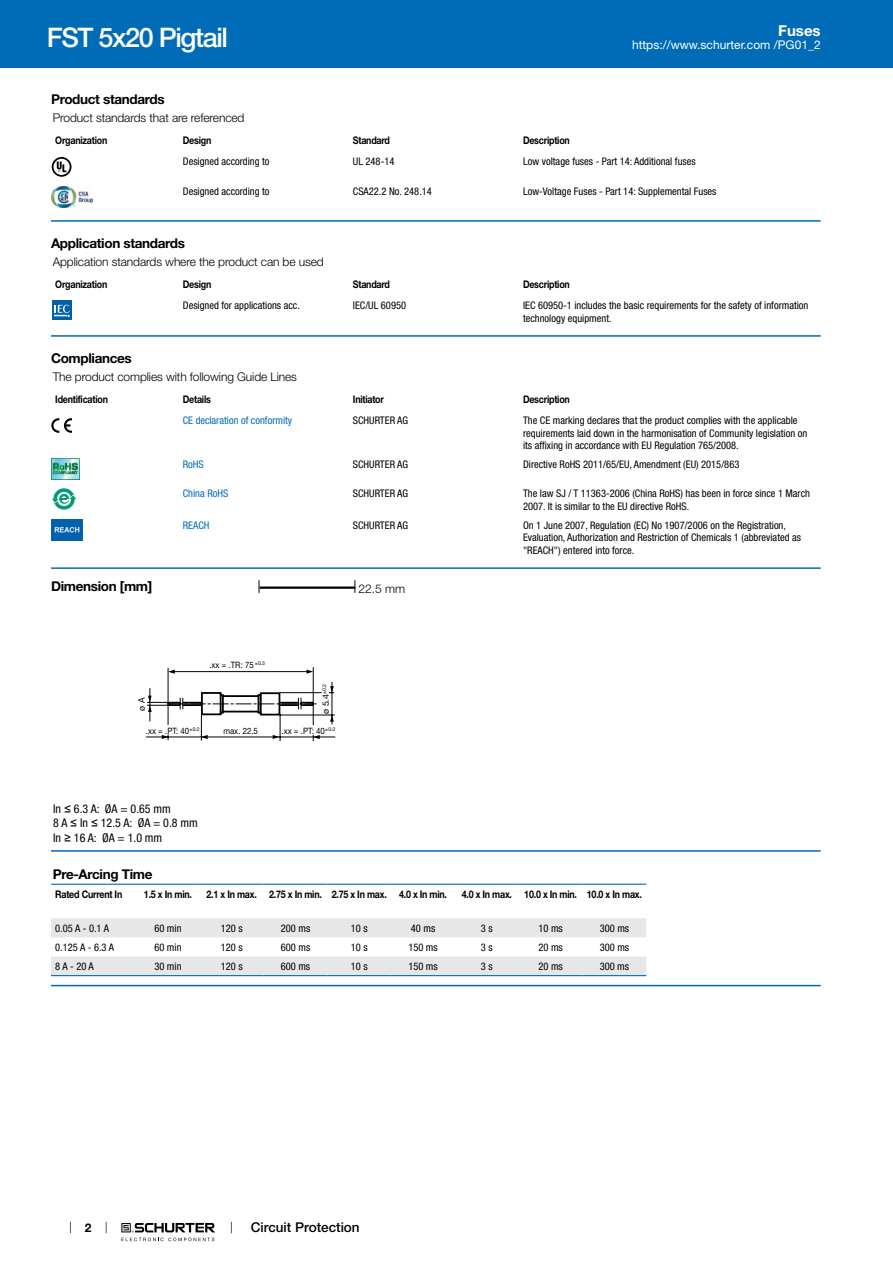
<style>
.page{position:relative;width:893px;height:1263px;background:#fff}
.page>*{position:absolute;margin:0;border:0;box-sizing:border-box;transform-origin:0 0}
.t1{font:500 27px "Helvetica Neue LT";letter-spacing:-.05em;color:#fff}
.t2{font:700 15px "Helvetica Neue LT";color:#fff}
.t3{font:700 13.5px "Helvetica Neue LT";letter-spacing:-.025em;color:#000}
.t4{font:500 13.5px "Helvetica Neue LT";color:#000}
.t5{font:300 12px "Helvetica Neue LT";letter-spacing:-.01em;color:#000}
.t6{font:condensed 12px/14.4px "Helvetica Neue LT";color:#000}
.t7{font:12px "Helvetica Neue LT";color:#fff}
.t8{font:700 12px "Helvetica Neue LT";color:#000}
.t9{font:condensed 10.5px/12.6px "Helvetica Neue LT";color:#000}
.t10{font:700 10.5px "Helvetica Neue LT";letter-spacing:-.025em;color:#000;scale:.85 1}
.t11{font:condensed 10.5px "Helvetica Neue LT";color:#006bb6}
.t12{font:8.7px "Helvetica Neue LT";color:#000;scale:.89 1}
.t13{font:8.7px "Helvetica Neue LT";color:#000}
.t14{font:5.1px "Helvetica Neue LT";color:#000}
.s1{font-family:"Arial Unicode MS";font-stretch:normal}
</style>
<div class="page">
<svg style="left:70px;top:1221px;width:1px;height:12px"></svg>
<svg style="left:121px;top:1223px;width:94px;height:18px"></svg>
<div style="left:0;top:0;width:893px;height:68px;background:#006bb6"></div>
<svg style="left:52px;top:157px;width:19px;height:20px"></svg>
<img style="left:51px;top:186px;width:42px;height:21px">
<hr style="left:51px;top:220px;width:770px;height:2px;background:#006bb6">
<svg style="left:52px;top:300px;width:20px;height:20px"></svg>
<div style="left:52px;top:301px;width:19px;height:19px;background:#0060a9"></div>
<svg style="left:54px;top:305px;width:16px;height:12px"></svg>
<hr style="left:51px;top:335px;width:770px;height:2px;background:#006bb6">
<svg style="left:51px;top:418px;width:21px;height:15px"></svg>
<img style="left:51px;top:458px;width:29px;height:22px">
<svg style="left:53px;top:488px;width:22px;height:22px"></svg>
<svg style="left:57px;top:492px;width:14px;height:14px"></svg>
<svg style="left:52px;top:494px;width:25px;height:9px"></svg>
<img style="left:51px;top:519px;width:32px;height:22px">
<hr style="left:51px;top:567px;width:770px;height:2px;background:#006bb6">
<svg style="left:259px;top:580px;width:1px;height:13px"></svg>
<hr style="left:260px;top:586px;width:95px;height:3px;background:#000">
<svg style="left:355px;top:580px;width:1px;height:13px"></svg>
<hr style="left:146px;top:737px;width:189px;height:1px;background:#000">
<hr style="left:279px;top:692px;width:43px;height:1px;background:#000">
<hr style="left:332px;top:682px;width:1px;height:42px;background:#000">
<hr style="left:279px;top:715px;width:56px;height:1px;background:#000">
<hr style="left:150px;top:688px;width:1px;height:33px;background:#000">
<hr style="left:168px;top:668px;width:1px;height:35px;background:#000">
<hr style="left:170px;top:671px;width:140px;height:1px;background:#000">
<hr style="left:313px;top:667px;width:1px;height:36px;background:#000">
<svg style="left:168px;top:670px;width:7px;height:4px"></svg>
<svg style="left:307px;top:669px;width:6px;height:5px"></svg>
<svg style="left:329px;top:686px;width:5px;height:7px"></svg>
<svg style="left:330px;top:715px;width:4px;height:7px"></svg>
<svg style="left:147px;top:691px;width:173px;height:50px"></svg>
<hr style="left:51px;top:850px;width:770px;height:2px;background:#006bb6">
<svg style="left:51px;top:918px;width:595px;height:57px"></svg>
<hr style="left:51px;top:884px;width:85px;height:1px;background:#006bb6">
<hr style="left:136px;top:884px;width:64px;height:1px;background:#006bb6">
<hr style="left:200px;top:884px;width:64px;height:1px;background:#006bb6">
<hr style="left:264px;top:884px;width:63px;height:1px;background:#006bb6">
<hr style="left:327px;top:884px;width:64px;height:1px;background:#006bb6">
<hr style="left:391px;top:884px;width:64px;height:1px;background:#006bb6">
<hr style="left:455px;top:884px;width:64px;height:1px;background:#006bb6">
<hr style="left:519px;top:884px;width:64px;height:1px;background:#006bb6">
<hr style="left:583px;top:884px;width:63px;height:1px;background:#006bb6">
<hr style="left:51px;top:975px;width:85px;height:1px;background:#006bb6">
<hr style="left:136px;top:975px;width:64px;height:1px;background:#006bb6">
<hr style="left:200px;top:975px;width:64px;height:1px;background:#006bb6">
<hr style="left:264px;top:975px;width:63px;height:1px;background:#006bb6">
<hr style="left:327px;top:975px;width:64px;height:1px;background:#006bb6">
<hr style="left:391px;top:975px;width:64px;height:1px;background:#006bb6">
<hr style="left:455px;top:975px;width:64px;height:1px;background:#006bb6">
<hr style="left:519px;top:975px;width:64px;height:1px;background:#006bb6">
<hr style="left:583px;top:975px;width:63px;height:1px;background:#006bb6">
<hr style="left:51px;top:985px;width:770px;height:1px;background:#006bb6">
<h1 class="t1" style="left:47px;top:21px;width:183px">FST 5x20 Pigtail</h1>
<h2 class="t2" style="left:778px;top:21px;width:44px">Fuses</h2>
<p class="t7" style="left:632px;top:38px;width:190px">https://www.schurter.com /PG01_2</p>
<p class="t3" style="left:51px;top:91px;width:115px">Product standards</p>
<p class="t5" style="left:53px;top:110px;width:193px">Product standards that are referenced</p>
<p class="t10" style="left:55px;top:134px;width:63px">Organization</p>
<p class="t10" style="left:183px;top:134px;width:35px">Design</p>
<p class="t10" style="left:353px;top:134px;width:45px">Standard</p>
<p class="t10" style="left:523px;top:134px;width:57px">Description</p>
<p class="t9" style="left:183px;top:155px;width:88px">Designed according to</p>
<p class="t9" style="left:353px;top:155px;width:43px">UL 248-14</p>
<p class="t9" style="left:523px;top:155px;width:174px">Low voltage fuses - Part 14: Additional fuses</p>
<p class="t9" style="left:183px;top:185px;width:88px">Designed according to</p>
<p class="t9" style="left:353px;top:185px;width:80px">CSA22.2 No. 248.14</p>
<p class="t9" style="left:523px;top:185px;width:195px">Low-Voltage Fuses - Part 14: Supplemental Fuses</p>
<p class="t3" style="left:51px;top:235px;width:135px">Application standards</p>
<p class="t5" style="left:53px;top:254px;width:272px">Application standards where the product can be used</p>
<p class="t10" style="left:55px;top:277px;width:63px">Organization</p>
<p class="t10" style="left:183px;top:277px;width:35px">Design</p>
<p class="t10" style="left:353px;top:277px;width:45px">Standard</p>
<p class="t10" style="left:523px;top:277px;width:57px">Description</p>
<p class="t9" style="left:183px;top:299px;width:119px">Designed for applications acc.</p>
<p class="t9" style="left:353px;top:299px;width:55px">IEC/UL 60950</p>
<p class="t9" style="left:523px;top:299px;width:287px">IEC 60950-1 includes the basic requirements for the safety of information technology equipment.</p>
<p class="t3" style="left:51px;top:350px;width:82px">Compliances</p>
<p class="t5" style="left:53px;top:369px;width:246px">The product complies with following Guide Lines</p>
<p class="t10" style="left:55px;top:392px;width:64px">Identification</p>
<p class="t10" style="left:183px;top:392px;width:35px">Details</p>
<p class="t10" style="left:353px;top:392px;width:38px">Initiator</p>
<p class="t10" style="left:523px;top:392px;width:57px">Description</p>
<p class="t11" style="left:183px;top:414px;width:111px">CE declaration of conformity</p>
<p class="t9" style="left:353px;top:414px;width:57px">SCHURTER AG</p>
<p class="t9" style="left:523px;top:414px;width:286px">The CE marking declares that the product complies with the applicable requirements laid down in the harmonisation of Community legislation on its affixing in accordance with EU Regulation 765/2008.</p>
<p class="t11" style="left:183px;top:458px;width:22px">RoHS</p>
<p class="t9" style="left:353px;top:458px;width:57px">SCHURTER AG</p>
<p class="t9" style="left:523px;top:458px;width:218px">Directive RoHS 2011/65/EU, Amendment (EU) 2015/863</p>
<p class="t11" style="left:183px;top:488px;width:47px">China RoHS</p>
<p class="t9" style="left:353px;top:487px;width:57px">SCHURTER AG</p>
<p class="t9" style="left:523px;top:487px;width:289px">The law SJ / T 11363-2006 (China RoHS) has been in force since 1 March<br>2007. It is similar to the EU directive RoHS.</p>
<p class="t11" style="left:183px;top:519px;width:28px">REACH</p>
<p class="t9" style="left:353px;top:518px;width:57px">SCHURTER AG</p>
<p class="t9" style="left:523px;top:518px;width:279px">On 1 June 2007, Regulation (EC) No 1907/2006 on the Registration,<br>Evaluation, Authorization and Restriction of Chemicals 1 (abbreviated as "REACH") entered into force.</p>
<p class="t3" style="left:51px;top:577px;width:103px">Dimension [mm]</p>
<p class="t5" style="left:359px;top:581px;width:48px">22.5 mm</p>
<p class="t12" style="left:209px;top:660px;width:64px">.xx = .TR: 75 <sup>±0.3</sup></p>
<p class="t14" style="left:321px;top:694px;width:12px;rotate:-90deg">±0.2</p>
<p class="t13" style="left:137px;top:711px;width:15px;rotate:-90deg">ø A</p>
<p class="t13" style="left:321px;top:714px;width:21px;rotate:-90deg">ø 5.4</p>
<p class="t12" style="left:223px;top:725px;width:40px">max. 22.5</p>
<p class="t12" style="left:146px;top:725px;width:62px">.xx = .PT: 40<sup>±0.2</sup></p>
<p class="t12" style="left:282px;top:725px;width:62px">.xx = .PT: 40<sup>±0.2</sup></p>
<p class="t6" style="left:53px;top:801px;width:146px">In <span class="s1">≤</span> 6.3 A: ØA = 0.65 mm<br>8 A <span class="s1">≤</span> In <span class="s1">≤</span> 12.5 A: ØA = 0.8 mm<br>In <span class="s1">≥</span> 16 A: ØA = 1.0 mm</p>
<p class="t3" style="left:53px;top:865px;width:101px">Pre-Arcing Time</p>
<p class="t10" style="left:55px;top:887px;width:80px">Rated Current In</p>
<p class="t10" style="left:144px;top:887px;width:58px">1.5 x In min.</p>
<p class="t10" style="left:207px;top:887px;width:285px">2.1 x In max. 2.75 x In min. 2.75 x In max. 4.0 x In min.</p>
<p class="t10" style="left:462px;top:887px;width:214px">4.0 x In max. 10.0 x In min. 10.0 x In max.</p>
<p class="t9" style="left:55px;top:921px;width:55px">0.05 A - 0.1 A</p>
<p class="t9" style="left:154px;top:921px;width:29px">60 min</p>
<p class="t9" style="left:221px;top:921px;width:23px">120 s</p>
<p class="t9" style="left:281px;top:921px;width:31px">200 ms</p>
<p class="t9" style="left:351px;top:921px;width:18px">10 s</p>
<p class="t9" style="left:411px;top:921px;width:26px">40 ms</p>
<p class="t9" style="left:481px;top:921px;width:13px">3 s</p>
<p class="t9" style="left:538px;top:921px;width:26px">10 ms</p>
<p class="t9" style="left:600px;top:921px;width:31px">300 ms</p>
<p class="t9" style="left:55px;top:941px;width:60px">0.125 A - 6.3 A</p>
<p class="t9" style="left:154px;top:941px;width:29px">60 min</p>
<p class="t9" style="left:221px;top:941px;width:23px">120 s</p>
<p class="t9" style="left:281px;top:941px;width:31px">600 ms</p>
<p class="t9" style="left:351px;top:941px;width:18px">10 s</p>
<p class="t9" style="left:408px;top:941px;width:31px">150 ms</p>
<p class="t9" style="left:481px;top:941px;width:13px">3 s</p>
<p class="t9" style="left:538px;top:941px;width:26px">20 ms</p>
<p class="t9" style="left:600px;top:941px;width:31px">300 ms</p>
<p class="t9" style="left:55px;top:960px;width:40px">8 A - 20 A</p>
<p class="t9" style="left:154px;top:960px;width:29px">30 min</p>
<p class="t9" style="left:221px;top:960px;width:23px">120 s</p>
<p class="t9" style="left:281px;top:960px;width:31px">600 ms</p>
<p class="t9" style="left:351px;top:960px;width:18px">10 s</p>
<p class="t9" style="left:408px;top:960px;width:31px">150 ms</p>
<p class="t9" style="left:481px;top:960px;width:13px">3 s</p>
<p class="t9" style="left:538px;top:960px;width:26px">20 ms</p>
<p class="t9" style="left:600px;top:960px;width:31px">300 ms</p>
<p class="t8" style="left:85px;top:1220px;width:8px">2</p>
<p class="t4" style="left:251px;top:1219px;width:110px">Circuit Protection</p>
</div>
